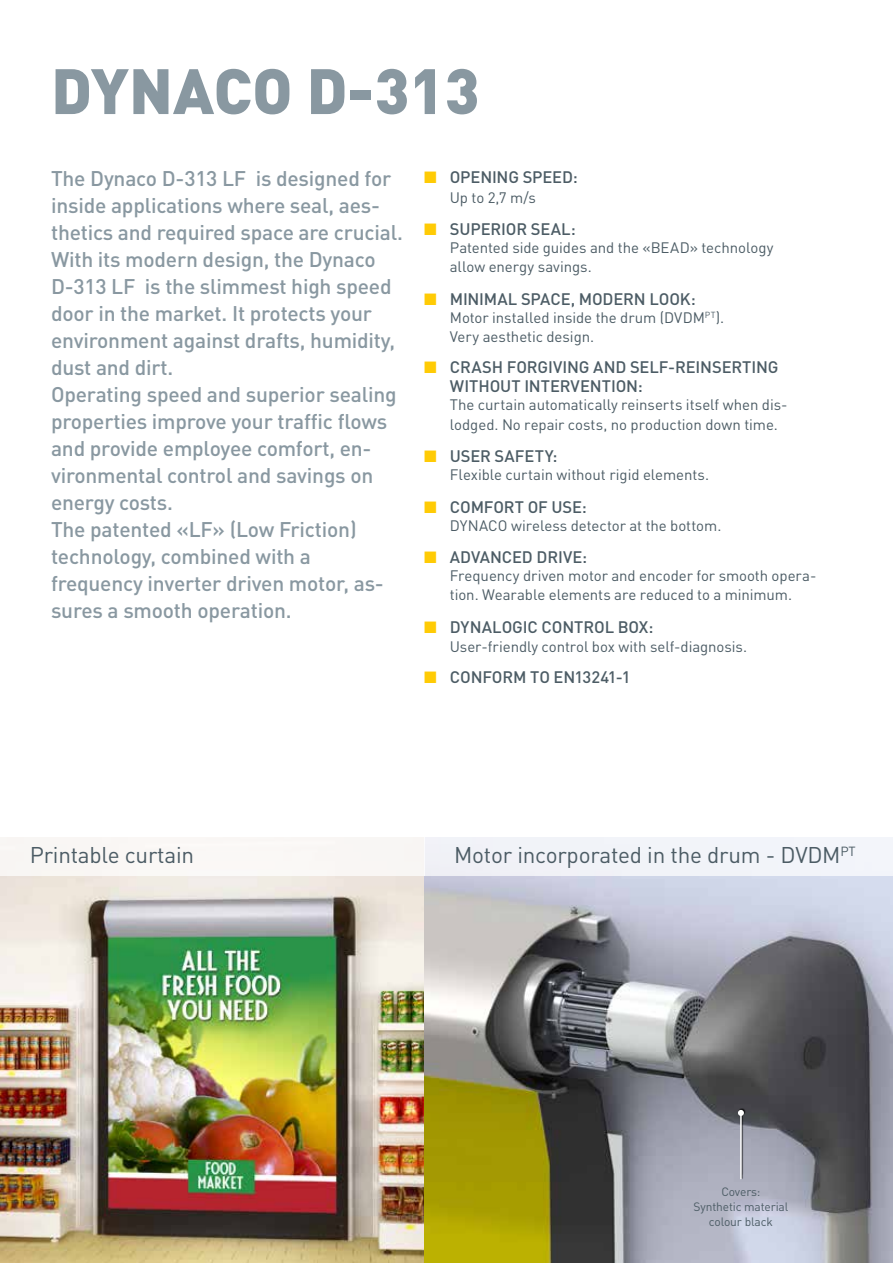
<style>
.page{position:relative;width:893px;height:1263px;background:#fff}
.page>*{position:absolute;margin:0;border:0;box-sizing:border-box;transform-origin:0 0}
.t1{font:900 63px "DINOT";color:#8998a1}
.t2{font:22.5px "DINOT";letter-spacing:-.01em;color:#4c5c65}
.t3{font:500 21px/27px "DINOT";letter-spacing:-.01em;color:#8998a1}
.t4{font:500 16.5px/19.5px "DINOT";letter-spacing:-.01em;color:#4c5c65}
.t5{font:15px/19.5px "DINOT";letter-spacing:-.005em;color:#4c5c65}
.t6{font:12px/15px "DINOT";letter-spacing:-.01em;color:#4c5c65;text-align:center}
.s1{color:#ffcb05}
</style>
<div class="page">
<img style="left:0;top:876px;width:893px;height:387px">
<div style="left:424px;top:838px;width:469px;height:38px;background:#f1f3f8"></div>
<div style="left:0;top:838px;width:424px;height:38px;background:#f9f7f4"></div>
<div style="left:738px;top:1108px;width:7px;height:71px;background:#000;opacity:.75"></div>
<hr style="left:740px;top:1113px;width:2px;height:66px;background:#fff">
<svg style="left:738px;top:1110px;width:6px;height:6px"></svg>
<h1 class="t1" style="left:51px;top:49px;width:430px">DYNACO D-313</h1>
<p class="t3" style="left:51px;top:165px;width:353px">The Dynaco D-313 LF is designed for inside applications where seal, aes&shy;thetics and required space are crucial.<br>With its modern design, the Dynaco<br>D-313 LF is the slimmest high speed door in the market. It protects your environment against drafts, humidity, dust and dirt.<br>Operating speed and superior sealing properties improve your traffic flows and provide employee comfort, en&shy;vironmental control and savings on energy costs.<br>The patented «LF» (Low Friction) technology, combined with a frequency inverter driven motor, as&shy;sures a smooth operation.</p>
<p class="t4" style="left:424px;top:167px;width:155px"><span class="s1">■</span> OPENING SPEED:</p>
<p class="t5" style="left:450px;top:187px;width:88px">Up to 2,7 m/s</p>
<p class="t4" style="left:424px;top:219px;width:153px"><span class="s1">■</span> SUPERIOR SEAL:</p>
<p class="t5" style="left:450px;top:238px;width:325px">Patented side guides and the «BEAD» technology allow energy savings.</p>
<p class="t4" style="left:424px;top:289px;width:273px"><span class="s1">■</span> MINIMAL SPACE, MODERN LOOK:</p>
<p class="t5" style="left:450px;top:307px;width:276px">Motor installed inside the drum (DVDM<sup>PT</sup>).<br>Very aesthetic design.</p>
<p class="t4" style="left:450px;top:357px;width:330px;text-indent:-26px"><span class="s1">■</span> CRASH FORGIVING AND SELF-REINSERTING<br>WITHOUT INTERVENTION:</p>
<p class="t5" style="left:450px;top:395px;width:339px">The curtain automatically reinserts itself when dis&shy;lodged. No repair costs, no production down time.</p>
<p class="t4" style="left:424px;top:446px;width:135px"><span class="s1">■</span> USER SAFETY:</p>
<p class="t5" style="left:450px;top:465px;width:261px">Flexible curtain without rigid elements.</p>
<p class="t4" style="left:424px;top:496px;width:164px"><span class="s1">■</span> COMFORT OF USE:</p>
<p class="t5" style="left:450px;top:515px;width:273px">DYNACO wireless detector at the bottom.</p>
<p class="t4" style="left:424px;top:547px;width:164px"><span class="s1">■</span> ADVANCED DRIVE:</p>
<p class="t5" style="left:450px;top:565px;width:368px">Frequency driven motor and encoder for smooth opera&shy;tion. Wearable elements are reduced to a minimum.</p>
<p class="t4" style="left:424px;top:616px;width:231px"><span class="s1">■</span> DYNALOGIC CONTROL BOX:</p>
<p class="t5" style="left:450px;top:637px;width:299px">User-friendly control box with self-diagnosis.</p>
<p class="t4" style="left:424px;top:667px;width:208px"><span class="s1">■</span> CONFORM TO EN13241-1</p>
<p class="t2" style="left:30px;top:841px;width:166px">Printable curtain</p>
<p class="t2" style="left:454px;top:841px;width:403px">Motor incorporated in the drum - DVDM<sup>PT</sup></p>
<p class="t6" style="left:694px;top:1184px;width:96px">Covers:<br>Synthetic material colour black</p>
</div>
